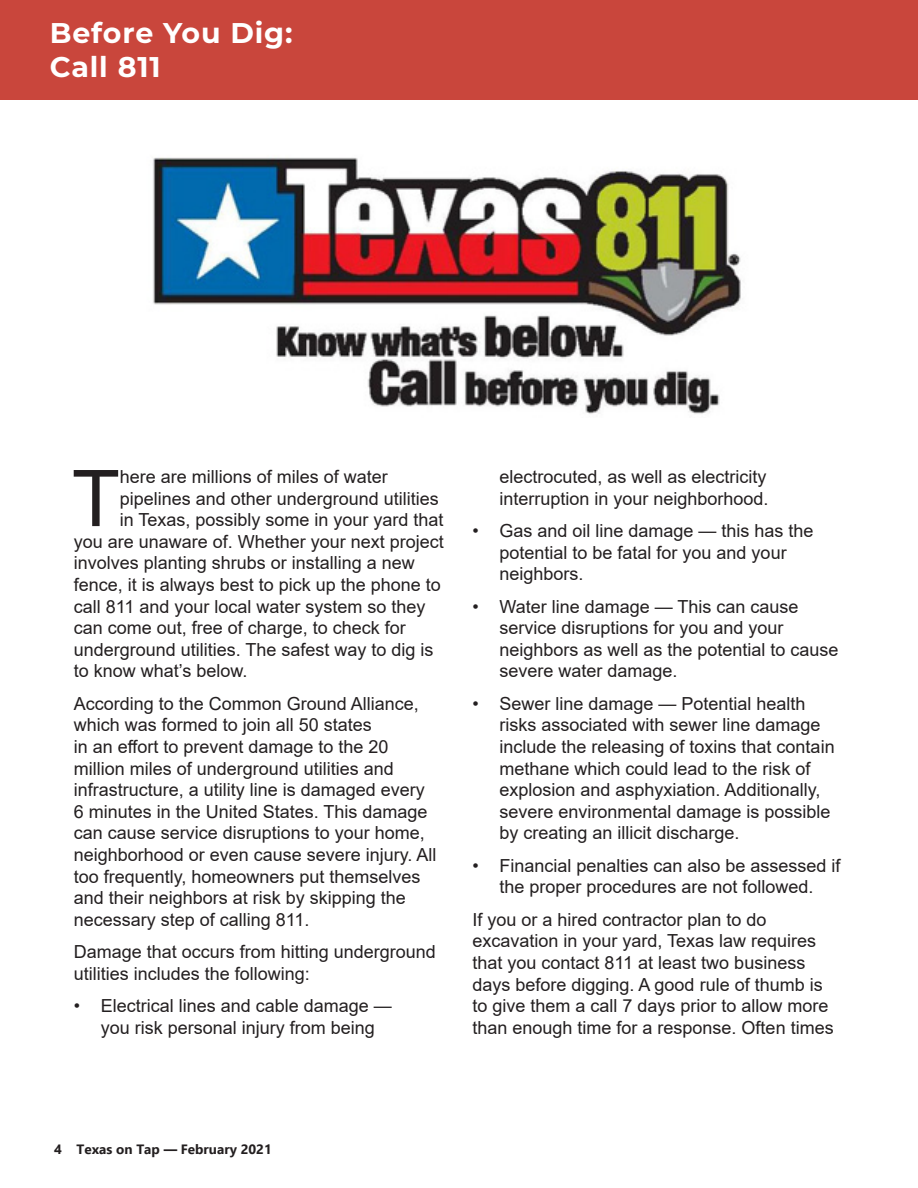
<style>
.page{position:relative;width:918px;height:1188px;background:#fff}
.page>*{position:absolute;margin:0;border:0;box-sizing:border-box;transform-origin:0 0}
.t1{font:78.3px "Arial";color:#231f20}
.t2{font:700 28.5px "Montserrat";letter-spacing:.03em;color:#fff}
.t3{font:18px/21.6px "Arial";color:#231f20}
.t4{font:700 13.5px "Ebrima";color:#231f20}
</style>
<div class="page">
<div style="left:0;top:0;width:918px;height:99px;background:#c9463c"></div>
<img style="left:153px;top:157px;width:588px;height:257px">
<p class="t2" style="left:50px;top:13px;width:244px">Before You Dig:</p>
<p class="t2" style="left:50px;top:47px;width:112px">Call 811</p>
<p class="t1" style="left:72px;top:445px;width:49px">T</p>
<p class="t3" style="left:120px;top:466px;width:270px">here are millions of miles of water</p>
<p class="t3" style="left:120px;top:487px;width:321px">pipelines and other underground utilities</p>
<p class="t3" style="left:120px;top:509px;width:325px">in Texas, possibly some in your yard that</p>
<p class="t3" style="left:74px;top:530px;width:372px">you are unaware of. Whether your next project</p>
<p class="t3" style="left:74px;top:552px;width:343px">involves planting shrubs or installing a new</p>
<p class="t3" style="left:74px;top:574px;width:369px">fence, it is always best to pick up the phone to</p>
<p class="t3" style="left:74px;top:595px;width:353px">call 811 and your local water system so they</p>
<p class="t3" style="left:74px;top:617px;width:334px">can come out, free of charge, to check for</p>
<p class="t3" style="left:74px;top:638px;width:361px">underground utilities. The safest way to dig is</p>
<p class="t3" style="left:74px;top:660px;width:175px">to know what’s below.</p>
<p class="t3" style="left:74px;top:692px;width:364px">According to the Common Ground Alliance, which was formed to join all 50 states<br>in an effort to prevent damage to the 20 million miles of underground utilities and infrastructure, a utility line is damaged every 6 minutes in the United States. This damage can cause service disruptions to your home, neighborhood or even cause severe injury. All too frequently, homeowners put themselves and their neighbors at risk by skipping the necessary step of calling 811.</p>
<p class="t3" style="left:74px;top:941px;width:364px">Damage that occurs from hitting underground utilities includes the following:</p>
<p class="t3" style="left:74px;top:995px;width:320px;text-align:center">• Electrical lines and cable damage — you risk personal injury from being</p>
<p class="t3" style="left:500px;top:466px;width:271px">electrocuted, as well as electricity interruption in your neighborhood.</p>
<p class="t3" style="left:500px;top:520px;width:316px;text-indent:-27px">• Gas and oil line damage — this has the potential to be fatal for you and your neighbors.</p>
<p class="t3" style="left:500px;top:595px;width:341px;text-indent:-27px">• Water line damage — This can cause service disruptions for you and your neighbors as well as the potential to cause severe water damage.</p>
<p class="t3" style="left:500px;top:692px;width:337px;text-indent:-27px">• Sewer line damage — Potential health risks associated with sewer line damage include the releasing of toxins that contain methane which could lead to the risk of explosion and asphyxiation. Additionally, severe environmental damage is possible by creating an illicit discharge.</p>
<p class="t3" style="left:472px;top:854px;width:370px;text-align:center">• Financial penalties can also be assessed if the proper procedures are not followed.</p>
<p class="t3" style="left:472px;top:908px;width:363px">If you or a hired contractor plan to do excavation in your yard, Texas law requires that you contact 811 at least two business days before digging. A good rule of thumb is to give them a call 7 days prior to allow more than enough time for a response. Often times</p>
<p class="t4" style="left:54px;top:1139px;width:219px">4 Texas on Tap — February 2021</p>
</div>
